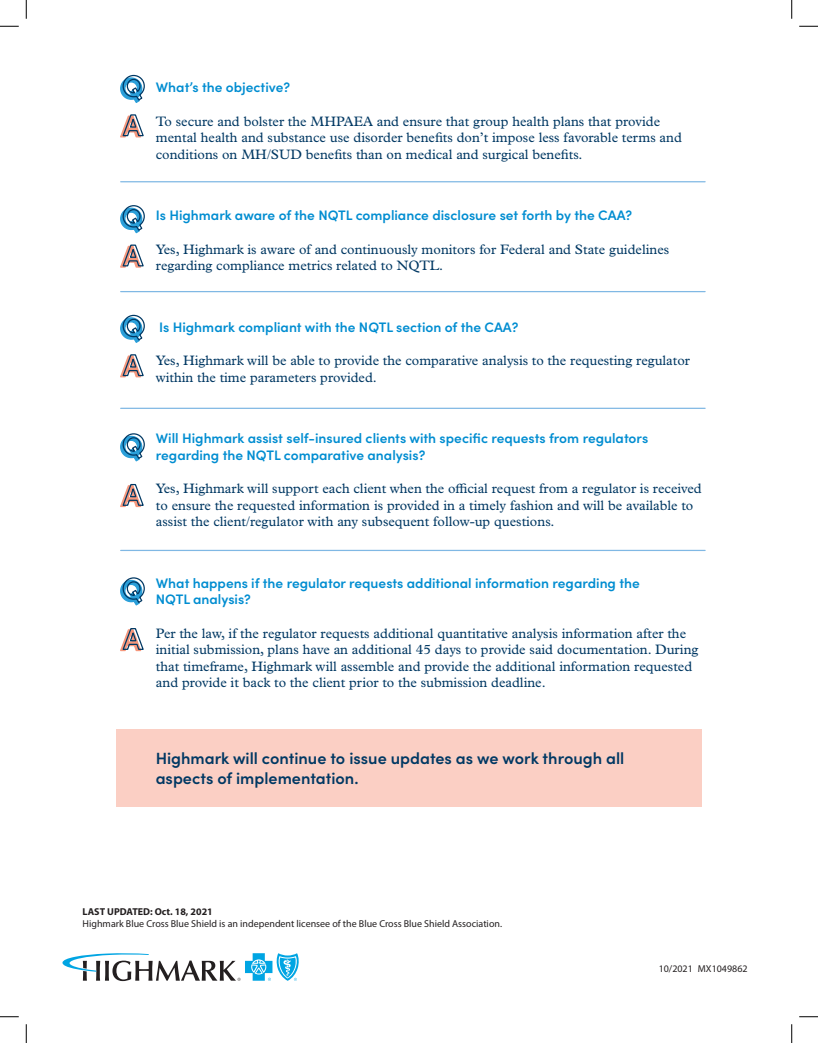
<style>
.page{position:relative;width:818px;height:1043px;background:#fff}
.page>*{position:absolute;margin:0;border:0;box-sizing:border-box;transform-origin:0 0}
.t1{font:600 16.25px/20px "Sofia Pro";color:#003863}
.t2{font:13.75px/16.5px "Plantin MT Pro";color:#003863}
.t3{font:600 13.75px/16.5px "Sofia Pro";color:#008dd1}
.t4{font:10px "Myriad Pro";color:#231f20}
.t5{font:700 10px "Myriad Pro";color:#231f20}
</style>
<div class="page">
<hr style="left:121px;top:550px;width:584px;height:1px;background:#80b8e4">
<hr style="left:121px;top:408px;width:584px;height:1px;background:#80b8e4">
<hr style="left:121px;top:291px;width:584px;height:1px;background:#80b8e4">
<hr style="left:121px;top:181px;width:584px;height:1px;background:#80b8e4">
<svg style="left:120px;top:114px;width:24px;height:24px"></svg>
<svg style="left:120px;top:244px;width:24px;height:24px"></svg>
<svg style="left:120px;top:354px;width:24px;height:24px"></svg>
<svg style="left:120px;top:483px;width:24px;height:25px"></svg>
<svg style="left:120px;top:628px;width:24px;height:24px"></svg>
<svg style="left:120px;top:74px;width:25px;height:29px"></svg>
<svg style="left:120px;top:205px;width:25px;height:29px"></svg>
<svg style="left:120px;top:314px;width:25px;height:29px"></svg>
<svg style="left:120px;top:433px;width:25px;height:29px"></svg>
<svg style="left:120px;top:577px;width:25px;height:29px"></svg>
<div style="left:116px;top:729px;width:586px;height:77px;background:#fbcfc4"></div>
<svg style="left:62px;top:953px;width:237px;height:28px"></svg>
<svg style="left:0;top:25px;width:19px;height:2px"></svg>
<svg style="left:799px;top:25px;width:19px;height:2px"></svg>
<svg style="left:0;top:1016px;width:19px;height:1px"></svg>
<svg style="left:799px;top:1016px;width:19px;height:1px"></svg>
<svg style="left:25px;top:0;width:2px;height:19px"></svg>
<svg style="left:25px;top:1024px;width:2px;height:18px"></svg>
<svg style="left:791px;top:0;width:1px;height:19px"></svg>
<svg style="left:791px;top:1024px;width:1px;height:18px"></svg>
<p class="t3" style="left:156px;top:78px;width:136px">What’s the objective?</p>
<p class="t2" style="left:156px;top:113px;width:527px">To secure and bolster the MHPAEA and ensure that group health plans that provide mental health and substance use disorder benefits don’t impose less favorable terms and conditions on MH/SUD benefits than on medical and surgical benefits.</p>
<p class="t3" style="left:156px;top:206px;width:478px">Is Highmark aware of the NQTL compliance disclosure set forth by the CAA?</p>
<p class="t2" style="left:156px;top:241px;width:515px">Yes, Highmark is aware of and continuously monitors for Federal and State guidelines regarding compliance metrics related to NQTL.</p>
<p class="t3" style="left:159px;top:318px;width:361px">Is Highmark compliant with the NQTL section of the CAA?</p>
<p class="t2" style="left:156px;top:352px;width:535px">Yes, Highmark will be able to provide the comparative analysis to the requesting regulator within the time parameters provided.</p>
<p class="t3" style="left:156px;top:429px;width:494px">Will Highmark assist self-insured clients with specific requests from regulators regarding the NQTL comparative analysis?</p>
<p class="t2" style="left:156px;top:480px;width:547px">Yes, Highmark will support each client when the official request from a regulator is received to ensure the requested information is provided in a timely fashion and will be available to assist the client/regulator with any subsequent follow-up questions.</p>
<p class="t3" style="left:156px;top:573px;width:485px">What happens if the regulator requests additional information regarding the<br>NQTL analysis?</p>
<p class="t2" style="left:156px;top:624px;width:544px">Per the law, if the regulator requests additional quantitative analysis information after the initial submission, plans have an additional 45 days to provide said documentation. During that timeframe, Highmark will assemble and provide the additional information requested and provide it back to the client prior to the submission deadline.</p>
<p class="t1" style="left:156px;top:746px;width:470px">Highmark will continue to issue updates as we work through all aspects of implementation.</p>
<p class="t5" style="left:82px;top:904px;width:132px">LAST UPDATED: Oct. 18, 2021</p>
<p class="t4" style="left:82px;top:917px;width:421px">Highmark Blue Cross Blue Shield is an independent licensee of the Blue Cross Blue Shield Association.</p>
<p class="t4" style="left:658px;top:962px;width:90px">10/2021 MX1049862</p>
</div>
